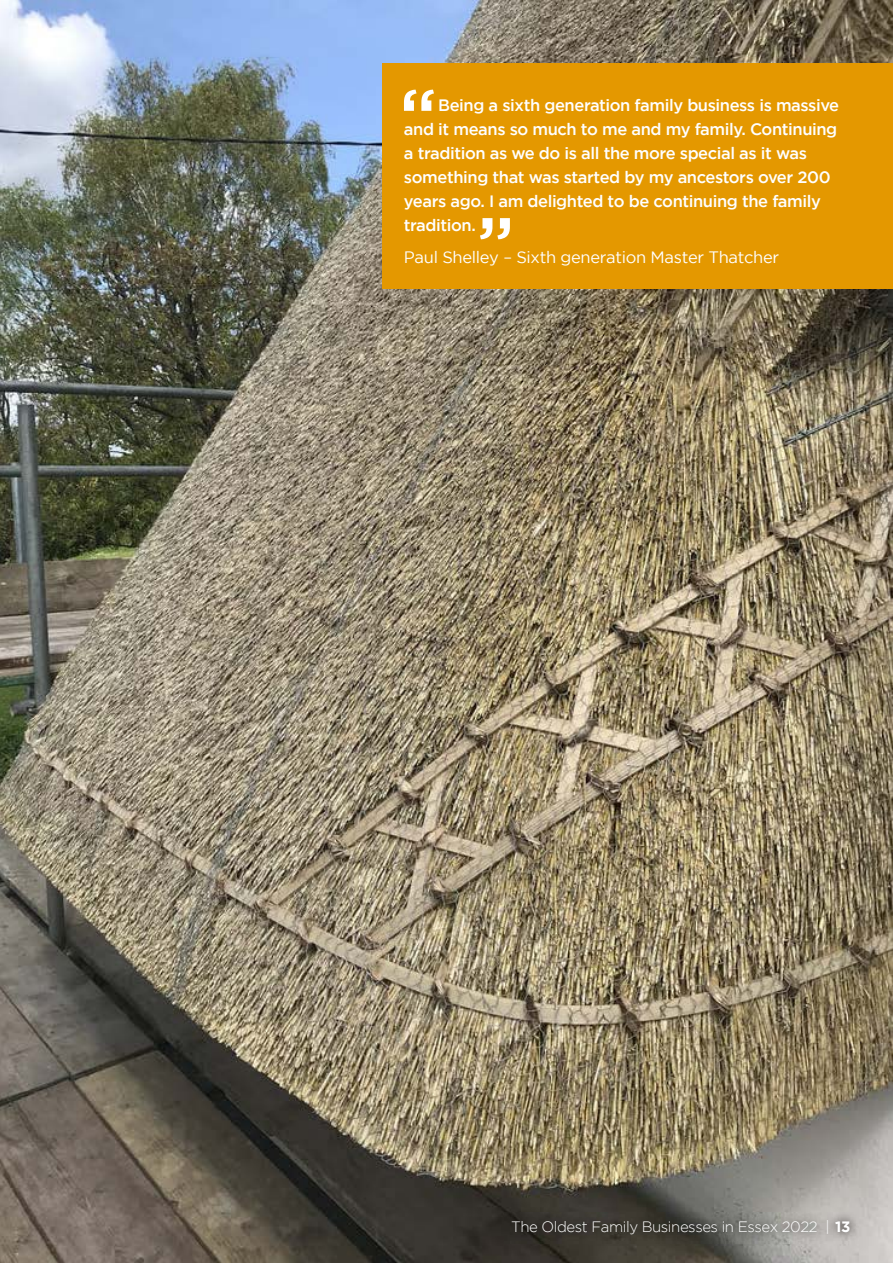
<style>
.page{position:relative;width:893px;height:1263px;background:#fff}
.page>*{position:absolute;margin:0;border:0;box-sizing:border-box;transform-origin:0 0}
.t1{font:500 16.5px/24px "Gotham";letter-spacing:-.025em;color:#fff}
.t2{font:16.5px "Gotham";letter-spacing:-.02em;color:#fff}
.t3{font:300 15px "Gotham";letter-spacing:-.03em;color:#fff}
.s1{font-weight:700}
</style>
<div class="page">
<img style="left:0;top:0;width:893px;height:1263px">
<div style="left:383px;top:64px;width:510px;height:225px;background:#e49800"></div>
<svg style="left:404px;top:90px;width:30px;height:21px"></svg>
<svg style="left:480px;top:218px;width:30px;height:21px"></svg>
<img style="left:505px;top:1212px;width:353px;height:31px">
<p class="t1" style="left:404px;top:93px;width:437px;text-indent:34px">Being a sixth generation family business is massive and it means so much to me and my family. Continuing a tradition as we do is all the more special as it was something that was started by my ancestors over 200 years ago. I am delighted to be continuing the family tradition.</p>
<p class="t2" style="left:404px;top:248px;width:377px">Paul Shelley – Sixth generation Master Thatcher</p>
<p class="t3" style="left:511px;top:1219px;width:341px">The Oldest Family Businesses in Essex 2022 | <span class="s1">13</span></p>
</div>
